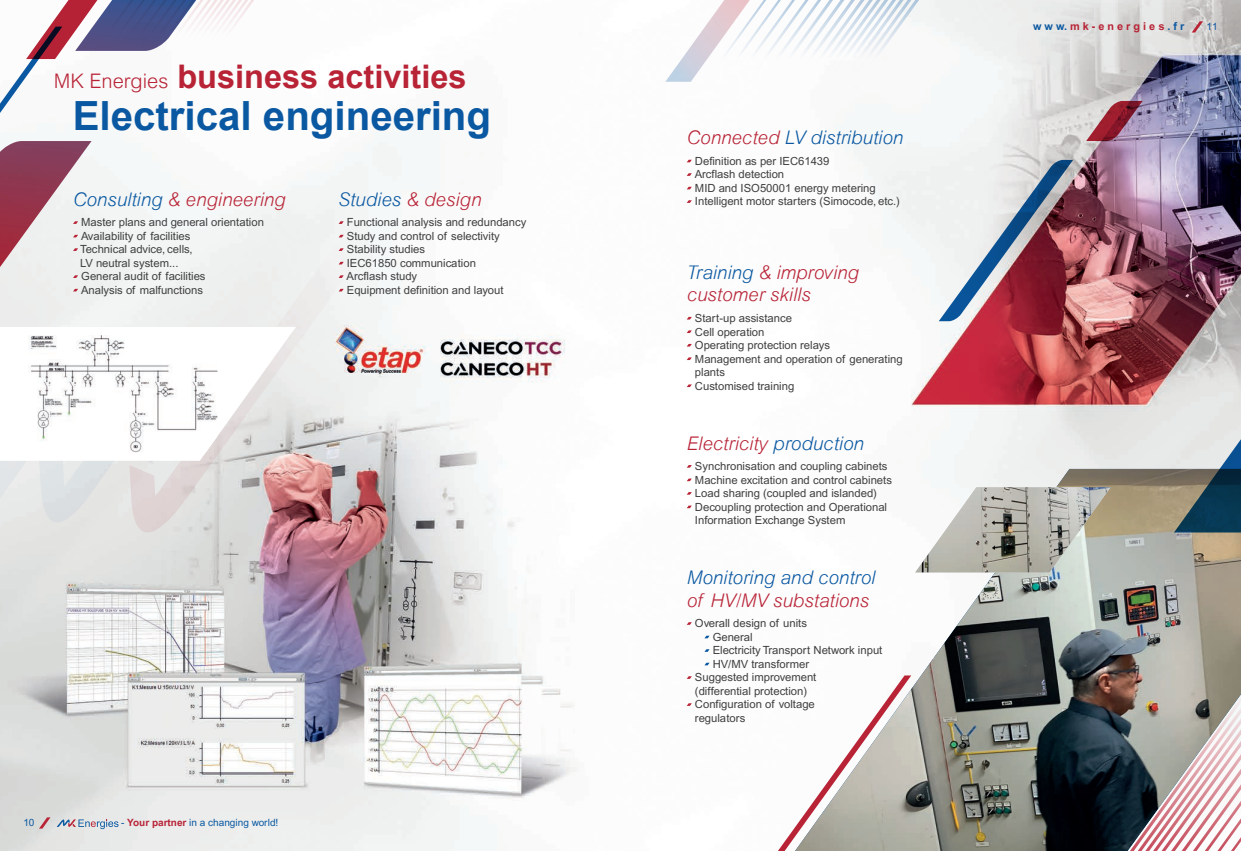
<style>
.page{position:relative;width:1241px;height:851px;background:#fff}
.page>*{position:absolute;margin:0;border:0;box-sizing:border-box;transform-origin:0 0}
.t1{font:700 40.25px "Arial";color:#0a58a1}
.t2{font:700 32.5px "Arial";color:#b82336}
.t3{font:italic 300 18.75px/22.5px "Arial";color:#b82336}
.t4{font:italic 300 18.75px "Arial";color:#0a58a1}
.t5{font:11.25px/13.5px "Arial";color:#3e3e3f}
.t6{font:700 10.88px "Arial";color:#b82336}
.t7{font:10px "Arial";color:#0a58a1}
.s1{font-weight:300;font-size:20px}
.s2{color:#0a58a1}
.s3{color:#b82336}
.s4{font-weight:700;color:#b82336}
</style>
<div class="page">
<img style="left:0;top:0;width:1240px;height:850px">
<img style="left:795px;top:469px;width:445px;height:381px">
<svg style="left:1173px;top:386px;width:67px;height:146px;background:#94a1a7"></svg>
<svg style="left:777px;top:675px;width:134px;height:175px"></svg>
<svg style="left:665px;top:0;width:471px;height:82px"></svg>
<img style="left:915px;top:487px;width:195px;height:85px">
<svg style="left:686px;top:478px;width:5px;height:3px"></svg>
<svg style="left:686px;top:505px;width:5px;height:3px"></svg>
<svg style="left:704px;top:635px;width:5px;height:3px"></svg>
<svg style="left:704px;top:662px;width:5px;height:3px"></svg>
<svg style="left:686px;top:330px;width:5px;height:3px"></svg>
<svg style="left:686px;top:357px;width:5px;height:3px"></svg>
<svg style="left:686px;top:384px;width:5px;height:3px"></svg>
<svg style="left:686px;top:173px;width:5px;height:3px"></svg>
<svg style="left:686px;top:200px;width:5px;height:3px"></svg>
<svg style="left:1085px;top:101px;width:57px;height:40px;background:#a96d7d"></svg>
<svg style="left:0;top:0;width:434px;height:113px"></svg>
<svg style="left:0;top:141px;width:92px;height:165px"></svg>
<svg style="left:938px;top:160px;width:134px;height:161px"></svg>
<svg style="left:129px;top:208px;width:266px;height:326px;fill:#eff0ef"></svg>
<svg style="left:0;top:327px;width:296px;height:316px"></svg>
<img style="left:28px;top:335px;width:189px;height:117px">
<svg style="left:39px;top:817px;width:11px;height:11px"></svg>
<svg style="left:1191px;top:21px;width:11px;height:12px"></svg>
<svg style="left:57px;top:818px;width:61px;height:11px"></svg>
<h2 class="t2" style="left:54px;top:55px;width:414px"><span class="s1">MK Energies</span> business activities</h2>
<h1 class="t1" style="left:73px;top:90px;width:420px">Electrical engineering</h1>
<h3 class="t3" style="left:73px;top:188px;width:214px"><span class="s2">Consulting</span> &amp; engineering</h3>
<p class="t5" style="left:80px;top:216px;width:185px">Master plans and general orientation<br>Availability of facilities<br>Technical advice, cells,<br>LV neutral system...<br>General audit of facilities<br>Analysis of malfunctions</p>
<h3 class="t4" style="left:338px;top:188px;width:144px">Studies <span class="s3">&amp; design</span></h3>
<p class="t5" style="left:346px;top:216px;width:181px">Functional analysis and redundancy<br>Study and control of selectivity<br>Stability studies<br>IEC61850 communication<br>Arcflash study<br>Equipment definition and layout</p>
<p class="t7" style="left:23px;top:817px;width:13px">10</p>
<p class="t7" style="left:121px;top:817px;width:159px">- <span class="s4">Your partner</span> in a changing world!</p>
<h3 class="t4" style="left:686px;top:127px;width:218px"><span class="s3">Connected</span> LV distribution</h3>
<p class="t5" style="left:694px;top:154px;width:207px">Definition as per IEC61439<br>Arcflash detection<br>MID and ISO50001 energy metering<br>Intelligent motor starters (Simocode, etc.)</p>
<h3 class="t3" style="left:686px;top:261px;width:174px"><span class="s2">Training</span> &amp; improving customer skills</h3>
<p class="t5" style="left:694px;top:311px;width:209px">Start-up assistance<br>Cell operation<br>Operating protection relays<br>Management and operation of generating plants<br>Customised training</p>
<h3 class="t3" style="left:686px;top:431px;width:179px">Electricity <span class="s2">production</span></h3>
<p class="t5" style="left:694px;top:459px;width:198px">Synchronisation and coupling cabinets Machine excitation and control cabinets Load sharing (coupled and islanded)<br>Decoupling protection and Operational Information Exchange System</p>
<h3 class="t4" style="left:686px;top:566px;width:190px">Monitoring and control</h3>
<h3 class="t3" style="left:686px;top:589px;width:184px">of HV/MV substations</h3>
<p class="t5" style="left:694px;top:616px;width:114px">Overall design of units</p>
<p class="t5" style="left:712px;top:630px;width:41px">General</p>
<p class="t5" style="left:712px;top:643px;width:171px">Electricity Transport Network input</p>
<p class="t5" style="left:712px;top:657px;width:98px">HV/MV transformer</p>
<p class="t5" style="left:694px;top:670px;width:123px">Suggested improvement</p>
<p class="t5" style="left:694px;top:684px;width:114px">(differential protection)</p>
<p class="t5" style="left:694px;top:697px;width:121px">Configuration of voltage</p>
<p class="t5" style="left:694px;top:711px;width:52px">regulators</p>
<p class="t6" style="left:1032px;top:20px;width:153px"><span class="s2">w w w.</span> m k - e n e r g i e s <span class="s2">. f r</span></p>
<p class="t7" style="left:1206px;top:21px;width:13px">11</p>
</div>
